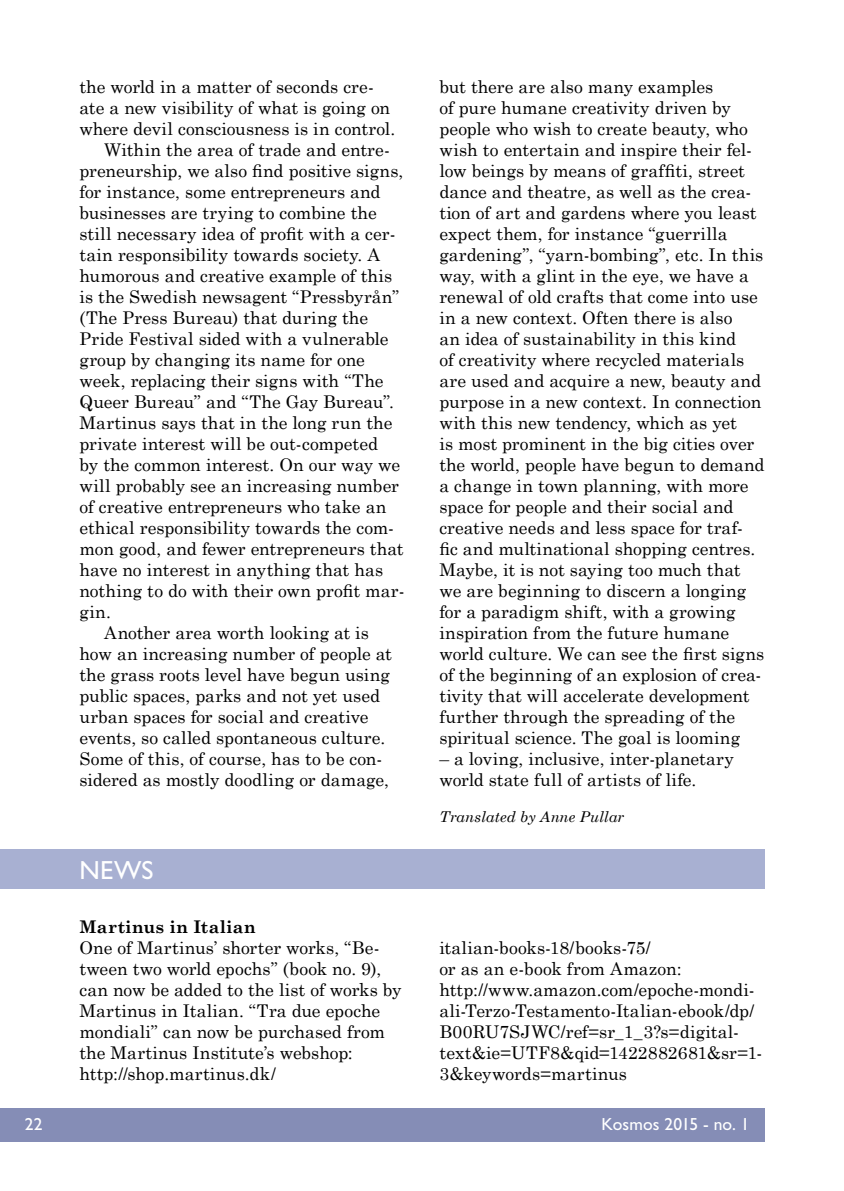
<style>
.page{position:relative;width:844px;height:1191px;background:#fff}
.page>*{position:absolute;margin:0;border:0;box-sizing:border-box;transform-origin:0 0}
.t1{font:26.25px "Gill Sans";color:#fff}
.t2{font:17.5px/21px "Century Schoolbook";color:#000}
.t3{font:17.5px "Gill Sans";letter-spacing:.01em;color:#fff}
.t4{font:700 17.5px "Century Schoolbook";letter-spacing:.015em;color:#000}
.t5{font:italic 14.88px "Century Schoolbook";letter-spacing:.005em;color:#000}
</style>
<div class="page">
<div style="left:0;top:1107px;width:764px;height:34px;background:#858db6"></div>
<div style="left:0;top:849px;width:764px;height:39px;background:#a8b0d2"></div>
<p class="t2" style="left:79px;top:75px;width:296px">the world in a matter of seconds cre-</p>
<p class="t2" style="left:79px;top:96px;width:312px">ate a new visibility of what is going on</p>
<p class="t2" style="left:79px;top:117px;width:317px">where devil consciousness is in control.</p>
<p class="t2" style="left:104px;top:138px;width:287px">Within the area of trade and entre-</p>
<p class="t2" style="left:79px;top:159px;width:325px">preneurship, we also find positive signs,</p>
<p class="t2" style="left:79px;top:180px;width:302px">for instance, some entrepreneurs and</p>
<p class="t2" style="left:79px;top:201px;width:299px">businesses are trying to combine the</p>
<p class="t2" style="left:79px;top:222px;width:317px">still necessary idea of profit with a cer-</p>
<p class="t2" style="left:79px;top:243px;width:302px">tain responsibility towards society. A</p>
<p class="t2" style="left:79px;top:264px;width:314px">humorous and creative example of this</p>
<p class="t2" style="left:79px;top:285px;width:321px">is the Swedish newsagent “Pressbyrån”</p>
<p class="t2" style="left:79px;top:306px;width:290px">(The Press Bureau) that during the</p>
<p class="t2" style="left:79px;top:327px;width:310px">Pride Festival sided with a vulnerable</p>
<p class="t2" style="left:79px;top:348px;width:287px">group by changing its name for one</p>
<p class="t2" style="left:79px;top:369px;width:305px">week, replacing their signs with “The</p>
<p class="t2" style="left:79px;top:390px;width:316px">Queer Bureau” and “The Gay Bureau”.</p>
<p class="t2" style="left:79px;top:411px;width:314px">Martinus says that in the long run the</p>
<p class="t2" style="left:79px;top:432px;width:300px">private interest will be out-competed</p>
<p class="t2" style="left:79px;top:453px;width:322px">by the common interest. On our way we</p>
<p class="t2" style="left:79px;top:474px;width:321px">will probably see an increasing number</p>
<p class="t2" style="left:79px;top:495px;width:308px">of creative entrepreneurs who take an</p>
<p class="t2" style="left:79px;top:516px;width:316px">ethical responsibility towards the com-</p>
<p class="t2" style="left:79px;top:537px;width:326px">mon good, and fewer entrepreneurs that</p>
<p class="t2" style="left:79px;top:558px;width:305px">have no interest in anything that has</p>
<p class="t2" style="left:79px;top:579px;width:326px">nothing to do with their own profit mar-</p>
<p class="t2" style="left:79px;top:600px;width:33px">gin.</p>
<p class="t2" style="left:104px;top:621px;width:266px">Another area worth looking at is</p>
<p class="t2" style="left:79px;top:642px;width:314px">how an increasing number of people at</p>
<p class="t2" style="left:79px;top:663px;width:312px">the grass roots level have begun using</p>
<p class="t2" style="left:79px;top:684px;width:302px">public spaces, parks and not yet used</p>
<p class="t2" style="left:79px;top:705px;width:290px">urban spaces for social and creative</p>
<p class="t2" style="left:79px;top:726px;width:307px">events, so called spontaneous culture.</p>
<p class="t2" style="left:79px;top:747px;width:304px">Some of this, of course, has to be con-</p>
<p class="t2" style="left:79px;top:768px;width:311px">sidered as mostly doodling or damage,</p>
<h1 class="t1" style="left:79px;top:854px;width:74px">News</h1>
<p class="t2" style="left:439px;top:75px;width:326px">but there are also many examples<br>of pure humane creativity driven by people who wish to create beauty, who wish to entertain and inspire their fel&shy;low beings by means of graffiti, street dance and theatre, as well as the crea&shy;tion of art and gardens where you least expect them, for instance “guerrilla gardening”, “yarn-bombing”, etc. In this way, with a glint in the eye, we have a renewal of old crafts that come into use in a new context. Often there is also<br>an idea of sustainability in this kind<br>of creativity where recycled materials are used and acquire a new, beauty and purpose in a new context. In connection with this new tendency, which as yet<br>is most prominent in the big cities over the world, people have begun to demand a change in town planning, with more space for people and their social and creative needs and less space for traf&shy;fic and multinational shopping centres.<br>Maybe, it is not saying too much that we are beginning to discern a longing for a paradigm shift, with a growing inspiration from the future humane world culture. We can see the first signs of the beginning of an explosion of crea&shy;tivity that will accelerate development further through the spreading of the spiritual science. The goal is looming</p>
<p class="t2" style="left:439px;top:747px;width:296px">– a loving, inclusive, inter-planetary world state full of artists of life.</p>
<p class="t5" style="left:439px;top:805px;width:186px">Translated by Anne Pullar</p>
<p class="t4" style="left:79px;top:913px;width:178px">Martinus in Italian</p>
<p class="t2" style="left:79px;top:936px;width:323px">One of Martinus’ shorter works, “Be&shy;tween two world epochs” (book no. 9), can now be added to the list of works by Martinus in Italian. “Tra due epoche mondiali” can now be purchased from the Martinus Institute’s webshop: http://shop.martinus.dk/</p>
<p class="t2" style="left:439px;top:936px;width:324px">italian-books-18/books-75/<br>or as an e-book from Amazon: http://www.amazon.com/epoche-mondi&shy;ali-Terzo-Testamento-Italian-ebook/dp/ B00RU7SJWC/ref=sr_1_3?s=digital&shy;text&amp;ie=UTF8&amp;qid=1422882681&amp;sr=1- 3&amp;keywords=martinus</p>
<p class="t3" style="left:25px;top:1114px;width:19px">22</p>
<p class="t3" style="left:601px;top:1114px;width:149px">Kosmos 2015 - no. 1</p>
</div>
